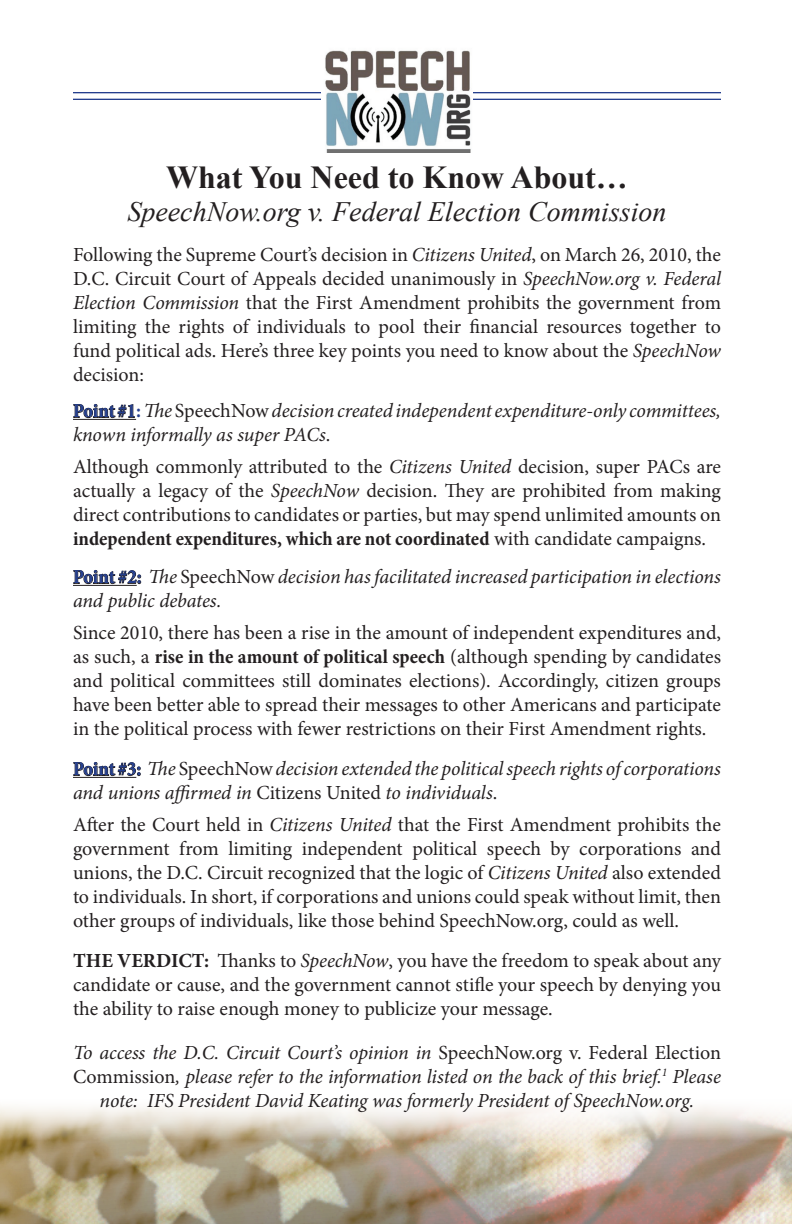
<style>
.page{position:relative;width:792px;height:1224px;background:#fff}
.page>*{position:absolute;margin:0;border:0;box-sizing:border-box;transform-origin:0 0}
.t1{font:700 32px "Times New Roman";color:#231f20}
.t2{font:italic 28px "Times New Roman";color:#231f20}
.t3{font:20px/24px "Minion Pro";color:#231f20;text-align:justify}
.t4{font:italic 20px/24px "Minion Pro";letter-spacing:-.01em;color:#231f20}
.s1{font-style:italic}
.s2{font-weight:700;font-style:normal;font-stretch:condensed;color:#253f8e}
.s3{font-style:normal}
.s4{font-weight:700;font-stretch:condensed}
.s5{font-weight:700}
</style>
<div class="page">
<img style="left:0;top:1114px;width:792px;height:110px">
<hr style="left:73px;top:419px;width:63px;height:1px;background:#231f20">
<hr style="left:73px;top:585px;width:64px;height:1px;background:#231f20">
<hr style="left:73px;top:777px;width:63px;height:1px;background:#231f20">
<svg style="left:73px;top:404px;width:62px;height:15px"></svg>
<svg style="left:73px;top:570px;width:68px;height:15px"></svg>
<svg style="left:73px;top:762px;width:67px;height:15px"></svg>
<hr style="left:73px;top:92px;width:648px;height:1px;background:#253f8e">
<hr style="left:73px;top:99px;width:648px;height:1px;background:#253f8e">
<img style="left:322px;top:50px;width:150px;height:102px">
<h1 class="t1" style="left:166px;top:155px;width:463px">What You Need to Know About…</h1>
<h2 class="t2" style="left:127px;top:193px;width:541px">SpeechNow.org v. Federal Election Commission</h2>
<p class="t3" style="left:73px;top:243px;width:650px">Following the Supreme Court’s decision in <span class="s1">Citizens United</span>, on March 26, 2010, the D.C. Circuit Court of Appeals decided unanimously in <span class="s1">SpeechNow.org v. Federal Election Commission</span> that the First Amendment prohibits the government from limiting the rights of individuals to pool their financial resources together to fund political ads. Here’s three key points you need to know about the <span class="s1">SpeechNow </span>decision:</p>
<p class="t4" style="left:73px;top:399px;width:649px"><span class="s2">Point #1:</span>The <span class="s3">SpeechNow</span> decision created independent expenditure-only committees, known informally as super PACs<span class="s3">.</span></p>
<p class="t3" style="left:73px;top:455px;width:650px">Although commonly attributed to the <span class="s1">Citizens United</span> decision, super PACs are actually a legacy of the <span class="s1">SpeechNow</span> decision. They are prohibited from making direct contributions to candidates or parties, but may spend unlimited amounts on <span class="s4">independent expenditures, which are not coordinated</span> with candidate campaigns.</p>
<p class="t4" style="left:73px;top:565px;width:649px"><span class="s2">Point #2:</span> The <span class="s3">SpeechNow</span> decision has facilitated increased participation in elections and public debates.</p>
<p class="t3" style="left:73px;top:621px;width:650px">Since 2010, there has been a rise in the amount of independent expenditures and, as such, a <span class="s4">rise in the amount of political speech</span> (although spending by candidates and political committees still dominates elections). Accordingly, citizen groups have been better able to spread their messages to other Americans and participate in the political process with fewer restrictions on their First Amendment rights.</p>
<p class="t4" style="left:73px;top:757px;width:649px"><span class="s2">Point #3:</span> The <span class="s3">SpeechNow</span> decision extended the political speech rights of corporations and unions affirmed in <span class="s3">Citizens United</span> to individuals<span class="s3">.</span></p>
<p class="t3" style="left:73px;top:813px;width:650px">After the Court held in <span class="s1">Citizens United</span> that the First Amendment prohibits the government from limiting independent political speech by corporations and unions, the D.C. Circuit recognized that the logic of <span class="s1">Citizens United</span> also extended to individuals. In short, if corporations and unions could speak without limit, then other groups of individuals, like those behind SpeechNow.org, could as well.</p>
<p class="t3" style="left:73px;top:949px;width:650px"><span class="s5">THE VERDICT:</span> Thanks to <span class="s1">SpeechNow</span>, you have the freedom to speak about any candidate or cause, and the government cannot stifle your speech by denying you the ability to raise enough money to publicize your message.</p>
<p class="t4" style="left:73px;top:1040px;width:649px;text-align:center">To access the D.C. Circuit Court’s opinion in <span class="s3">SpeechNow.org v. Federal Election<br>Commission</span>, please refer to the information listed on the back of this brief.<sup>1</sup> Please note: IFS President David Keating was formerly President of SpeechNow.org.</p>
</div>
